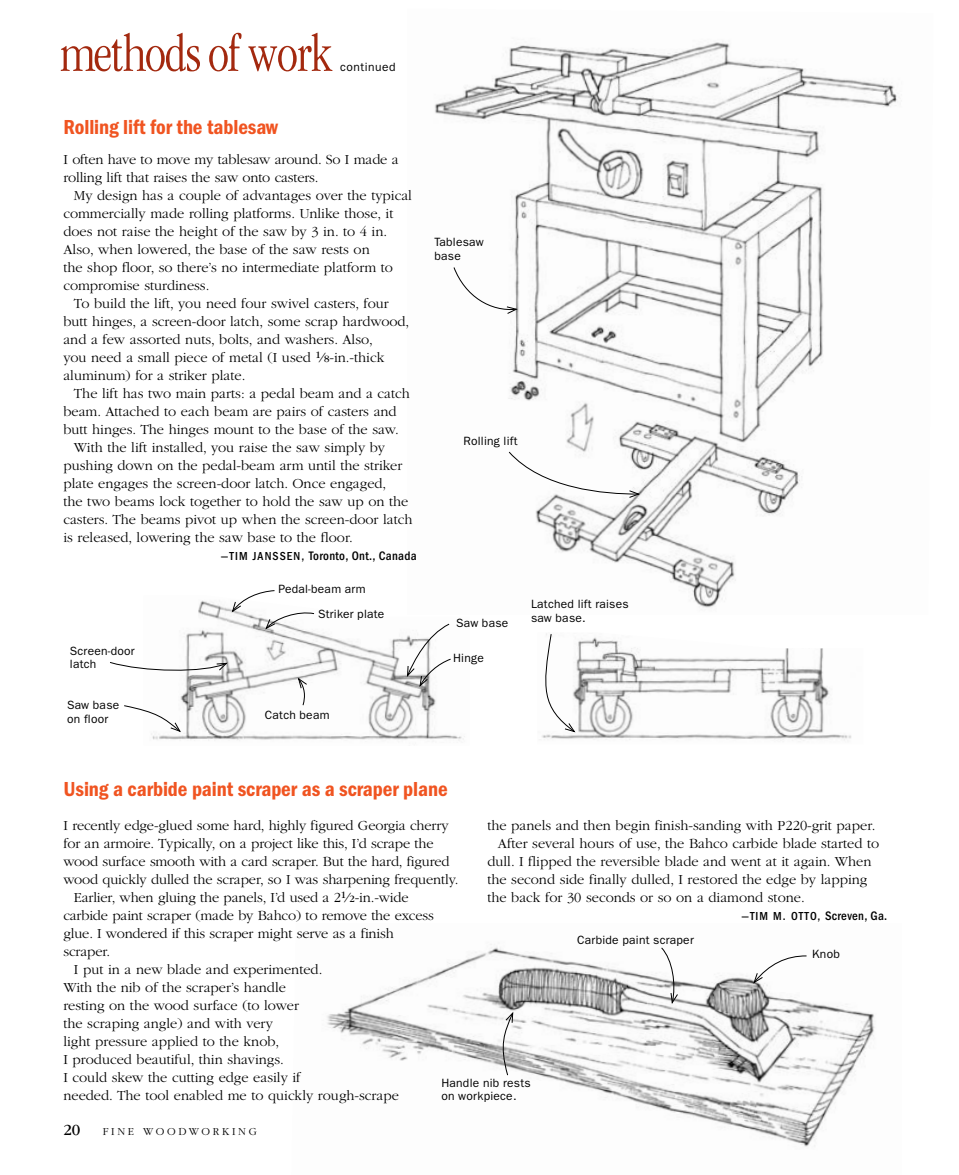
<style>
.page{position:relative;width:959px;height:1175px;background:#fff}
.page>*{position:absolute;margin:0;border:0;box-sizing:border-box;transform-origin:0 0}
.t1{font:300 condensed 53.7px "ITC Garamond Std";letter-spacing:-.015em;color:#a3290f}
.t2{font:21px "ITC Franklin Gothic Std Dm Cd";letter-spacing:-.005em;color:#f05421}
.t3{font:16.05px "ITC Garamond Std";color:#000}
.t4{font:300 14.4px "ITC Garamond Std";color:#000}
.t5{font:500 condensed 12.75px "ITC Franklin Gothic Std";letter-spacing:.025em;color:#000}
.t6{font:12px/13.5px "ITC Franklin Gothic Std";letter-spacing:.02em;color:#000}
.t7{font:500 condensed 12px "ITC Franklin Gothic Std";letter-spacing:.09em;color:#000}
.t8{font:12px "ITC Franklin Gothic Std";letter-spacing:.04em;color:#000}
.t9{font:300 11.1px "ITC Garamond Std";letter-spacing:.24em;color:#000}
.s1{font-weight:400}
.s2{font-weight:400;font-size:10.05px}
.s3{font-size:12px}
.s4{font-size:12.75px}
</style>
<div class="page">
<img style="left:434px;top:41px;width:463px;height:567px">
<img style="left:151px;top:595px;width:318px;height:146px">
<img style="left:541px;top:637px;width:311px;height:104px">
<svg style="left:110px;top:661px;width:118px;height:12px"></svg>
<svg style="left:297px;top:677px;width:11px;height:29px"></svg>
<svg style="left:231px;top:590px;width:84px;height:40px"></svg>
<svg style="left:406px;top:623px;width:45px;height:64px"></svg>
<svg style="left:453px;top:266px;width:65px;height:48px"></svg>
<svg style="left:508px;top:451px;width:132px;height:47px"></svg>
<svg style="left:541px;top:633px;width:35px;height:100px"></svg>
<img style="left:327px;top:944px;width:548px;height:203px">
<svg style="left:752px;top:955px;width:55px;height:29px"></svg>
<svg style="left:660px;top:946px;width:18px;height:58px"></svg>
<svg style="left:499px;top:1011px;width:14px;height:65px"></svg>
<svg style="left:124px;top:704px;width:57px;height:28px"></svg>
<p class="t1" style="left:60px;top:24px;width:273px">methods of work</p>
<p class="t8" style="left:340px;top:60px;width:57px">continued</p>
<p class="t2" style="left:63px;top:115px;width:216px">Rolling lift for the tablesaw</p>
<p class="t4" style="left:63px;top:152px;width:337px">I often have to move my tablesaw around. So I made a</p>
<p class="t4" style="left:63px;top:170px;width:257px">rolling lift that raises the saw onto casters.</p>
<p class="t4" style="left:74px;top:188px;width:339px">My design has a couple of advantages over the typical</p>
<p class="t4" style="left:63px;top:206px;width:331px">commercially made rolling platforms. Unlike those, it</p>
<p class="t4" style="left:63px;top:224px;width:325px">does not raise the height of the saw by 3 in. to 4 in.</p>
<p class="t4" style="left:63px;top:242px;width:308px">Also, when lowered, the base of the saw rests on</p>
<p class="t4" style="left:63px;top:260px;width:331px">the shop floor, so there’s no intermediate platform to</p>
<p class="t4" style="left:63px;top:278px;width:148px">compromise sturdiness.</p>
<p class="t4" style="left:74px;top:296px;width:316px">To build the lift, you need four swivel casters, four</p>
<p class="t4" style="left:63px;top:314px;width:347px">butt hinges, a screen-door latch, some scrap hardwood,</p>
<p class="t4" style="left:63px;top:332px;width:311px">and a few assorted nuts, bolts, and washers. Also,</p>
<p class="t4" style="left:63px;top:350px;width:322px">you need a small piece of metal (I used <sup>1</sup><span class="s1">⁄</span><span class="s2">8</span>-in.-thick</p>
<p class="t4" style="left:63px;top:368px;width:183px">aluminum) for a striker plate.</p>
<p class="t4" style="left:74px;top:386px;width:337px">The lift has two main parts: a pedal beam and a catch</p>
<p class="t4" style="left:63px;top:404px;width:335px">beam. Attached to each beam are pairs of casters and</p>
<p class="t4" style="left:63px;top:422px;width:337px">butt hinges. The hinges mount to the base of the saw.</p>
<p class="t4" style="left:74px;top:440px;width:312px">With the lift installed, you raise the saw simply by</p>
<p class="t4" style="left:63px;top:458px;width:340px">pushing down on the pedal-beam arm until the striker</p>
<p class="t4" style="left:63px;top:476px;width:324px">plate engages the screen-door latch. Once engaged,</p>
<p class="t4" style="left:63px;top:494px;width:346px">the two beams lock together to hold the saw up on the</p>
<p class="t4" style="left:63px;top:512px;width:350px">casters. The beams pivot up when the screen-door latch</p>
<p class="t4" style="left:63px;top:530px;width:291px">is released, lowering the saw base to the floor.</p>
<p class="t5" style="left:221px;top:548px;width:197px"><span class="s3">—Tim Janssen,</span> Toronto, Ont., Canada</p>
<p class="t6" style="left:278px;top:582px;width:89px">Pedal-beam arm</p>
<p class="t6" style="left:70px;top:644px;width:66px">Screen-door latch</p>
<p class="t6" style="left:67px;top:698px;width:54px">Saw base on floor</p>
<p class="t6" style="left:318px;top:607px;width:68px">Striker plate</p>
<p class="t6" style="left:265px;top:708px;width:66px">Catch beam</p>
<p class="t6" style="left:434px;top:235px;width:51px">Tablesaw base</p>
<p class="t6" style="left:463px;top:434px;width:56px">Rolling lift</p>
<p class="t6" style="left:456px;top:616px;width:54px">Saw base</p>
<p class="t6" style="left:453px;top:651px;width:32px">Hinge</p>
<p class="t6" style="left:531px;top:597px;width:99px">Latched lift raises saw base.</p>
<p class="t2" style="left:63px;top:777px;width:386px">Using a carbide paint scraper as a scraper plane</p>
<p class="t4" style="left:63px;top:818px;width:387px">I recently edge-glued some hard, highly figured Georgia cherry</p>
<p class="t4" style="left:63px;top:836px;width:372px">for an armoire. Typically, on a project like this, I’d scrape the</p>
<p class="t4" style="left:63px;top:854px;width:388px">wood surface smooth with a card scraper. But the hard, figured</p>
<p class="t4" style="left:63px;top:872px;width:396px">wood quickly dulled the scraper, so I was sharpening frequently.</p>
<p class="t4" style="left:74px;top:890px;width:336px">Earlier, when gluing the panels, I’d used a 2<sup>1</sup><span class="s1">⁄</span><span class="s2">2</span>-in.-wide</p>
<p class="t4" style="left:63px;top:908px;width:372px">carbide paint scraper (made by Bahco) to remove the excess</p>
<p class="t4" style="left:63px;top:926px;width:332px">glue. I wondered if this scraper might serve as a finish</p>
<p class="t4" style="left:63px;top:944px;width:48px">scraper.</p>
<p class="t4" style="left:74px;top:962px;width:250px">I put in a new blade and experimented.</p>
<p class="t4" style="left:63px;top:980px;width:224px">With the nib of the scraper’s handle</p>
<p class="t4" style="left:63px;top:998px;width:237px">resting on the wood surface (to lower</p>
<p class="t4" style="left:63px;top:1016px;width:211px">the scraping angle) and with very</p>
<p class="t4" style="left:63px;top:1034px;width:217px">light pressure applied to the knob,</p>
<p class="t4" style="left:63px;top:1052px;width:222px">I produced beautiful, thin shavings.</p>
<p class="t4" style="left:63px;top:1070px;width:239px">I could skew the cutting edge easily if</p>
<p class="t4" style="left:63px;top:1088px;width:337px">needed. The tool enabled me to quickly rough-scrape</p>
<p class="t4" style="left:487px;top:818px;width:389px">the panels and then begin finish-sanding with P220-grit paper.</p>
<p class="t4" style="left:498px;top:836px;width:383px">After several hours of use, the Bahco carbide blade started to</p>
<p class="t4" style="left:487px;top:854px;width:385px">dull. I flipped the reversible blade and went at it again. When</p>
<p class="t4" style="left:487px;top:872px;width:381px">the second side finally dulled, I restored the edge by lapping</p>
<p class="t4" style="left:487px;top:890px;width:319px">the back for 30 seconds or so on a diamond stone.</p>
<p class="t7" style="left:741px;top:909px;width:147px">—Tim m. OTTO, <span class="s4">screven, Ga.</span></p>
<p class="t6" style="left:577px;top:933px;width:118px">Carbide paint scraper</p>
<p class="t6" style="left:812px;top:947px;width:29px">Knob</p>
<p class="t6" style="left:441px;top:1076px;width:91px">Handle nib rests on workpiece.</p>
<p class="t3" style="left:63px;top:1120px;width:18px">20</p>
<p class="t9" style="left:103px;top:1125px;width:155px">FINE WOOdWOrkING</p>
</div>
